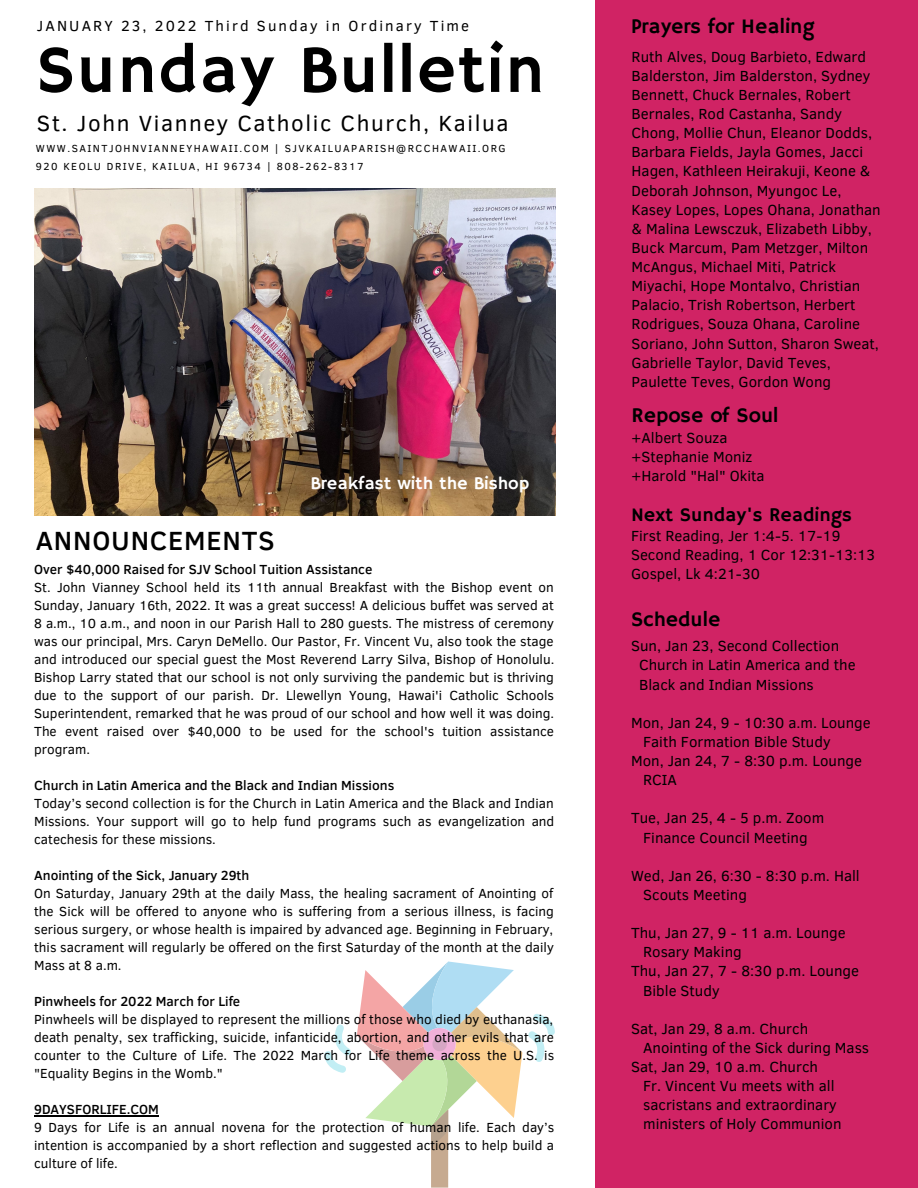
<style>
.page{position:relative;width:918px;height:1188px;background:#fff}
.page>*{position:absolute;margin:0;border:0;box-sizing:border-box;transform-origin:0 0}
.t1{font:67.5px "Hammersmith One";letter-spacing:.02em;color:#000}
.t2{font:500 27px "Clear Sans";letter-spacing:.03em;color:#000}
.t3{font:22.5px "Clear Sans";letter-spacing:.07em;color:#000}
.t4{font:21px "Hammersmith One";color:#000}
.t5{font:19.5px "Hammersmith One";color:#000}
.t6{font:18px "Hammersmith One";color:#fff}
.t7{font:15px/19.2px "Clear Sans";color:#000}
.t8{font:15px "Clear Sans";letter-spacing:.14em;color:#000}
.t9{font:13.5px/18px "Clear Sans";color:#000;text-align:justify}
.t10{font:500 13.5px "Clear Sans";color:#000}
.t11{font:10.5px "Clear Sans";letter-spacing:.14em;color:#000}
</style>
<div class="page">
<img style="left:34px;top:188px;width:521px;height:328px">
<div style="left:595px;top:0;width:323px;height:1188px;background:#d02364"></div>
<svg style="left:357px;top:962px;width:165px;height:226px"></svg>
<svg style="left:324px;top:1025px;width:27px;height:48px"></svg>
<svg style="left:528px;top:1014px;width:27px;height:48px"></svg>
<hr style="left:34px;top:1115px;width:125px;height:1px;background:#000">
<p class="t8" style="left:37px;top:15px;width:434px">JANUARY 23, 2022 Third Sunday in Ordinary Time</p>
<p class="t1" style="left:36px;top:31px;width:510px">Sunday Bulletin</p>
<p class="t3" style="left:37px;top:106px;width:473px">St. John Vianney Catholic Church, Kailua</p>
<p class="t11" style="left:36px;top:141px;width:471px">WWW.SAINTJOHNVIANNEYHAWAII.COM | SJVKAILUAPARISH@RCCHAWAII.ORG</p>
<p class="t11" style="left:36px;top:158px;width:329px">920 KEOLU DRIVE, KAILUA, HI 96734 | 808-262-8317</p>
<p class="t2" style="left:36px;top:521px;width:240px">ANNOUNCEMENTS</p>
<p class="t6" style="left:310px;top:473px;width:220px">Breakfast with the Bishop</p>
<p class="t10" style="left:34px;top:559px;width:340px">Over $40,000 Raised for SJV School Tuition Assistance</p>
<p class="t9" style="left:34px;top:577px;width:522px">St. John Vianney School held its 11th annual Breakfast with the Bishop event on Sunday, January 16th, 2022. It was a great success! A delicious buffet was served at 8 a.m., 10 a.m., and noon in our Parish Hall to 280 guests. The mistress of ceremony was our principal, Mrs. Caryn DeMello. Our Pastor, Fr. Vincent Vu, also took the stage and introduced our special guest the Most Reverend Larry Silva, Bishop of Honolulu.<br>Bishop Larry stated that our school is not only surviving the pandemic but is thriving due to the support of our parish. Dr. Llewellyn Young, Hawai'i Catholic Schools Superintendent, remarked that he was proud of our school and how well it was doing.<br>The event raised over $40,000 to be used for the school's tuition assistance program.</p>
<p class="t10" style="left:34px;top:775px;width:362px">Church in Latin America and the Black and Indian Missions</p>
<p class="t9" style="left:34px;top:793px;width:522px">Today’s second collection is for the Church in Latin America and the Black and Indian Missions. Your support will go to help fund programs such as evangelization and catechesis for these missions.</p>
<p class="t10" style="left:34px;top:865px;width:217px">Anointing of the Sick, January 29th</p>
<p class="t9" style="left:34px;top:883px;width:521px">On Saturday, January 29th at the daily Mass, the healing sacrament of Anointing of the Sick will be offered to anyone who is suffering from a serious illness, is facing serious surgery, or whose health is impaired by advanced age. Beginning in February, this sacrament will regularly be offered on the first Saturday of the month at the daily Mass at 8 a.m.</p>
<p class="t10" style="left:34px;top:991px;width:208px">Pinwheels for 2022 March for Life</p>
<p class="t9" style="left:34px;top:1009px;width:522px">Pinwheels will be displayed to represent the millions of those who died by euthanasia, death penalty, sex trafficking, suicide, infanticide, abortion, and other evils that are counter to the Culture of Life. The 2022 March for Life theme across the U.S. is "Equality Begins in the Womb."</p>
<p class="t10" style="left:34px;top:1099px;width:126px">9DAYSFORLIFE.COM</p>
<p class="t9" style="left:34px;top:1117px;width:522px">9 Days for Life is an annual novena for the protection of human life. Each day’s intention is accompanied by a short reflection and suggested actions to help build a culture of life.</p>
<p class="t4" style="left:631px;top:15px;width:185px">Prayers for Healing</p>
<p class="t7" style="left:632px;top:46px;width:251px">Ruth Alves, Doug Barbieto, Edward Balderston, Jim Balderston, Sydney Bennett, Chuck Bernales, Robert Bernales, Rod Castanha, Sandy Chong, Mollie Chun, Eleanor Dodds, Barbara Fields, Jayla Gomes, Jacci Hagen, Kathleen Heirakuji, Keone &amp; Deborah Johnson, Myungoc Le, Kasey Lopes, Lopes Ohana, Jonathan &amp; Malina Lewsczuk, Elizabeth Libby, Buck Marcum, Pam Metzger, Milton McAngus, Michael Miti, Patrick Miyachi, Hope Montalvo, Christian Palacio, Trish Robertson, Herbert Rodrigues, Souza Ohana, Caroline Soriano, John Sutton, Sharon Sweat, Gabrielle Taylor, David Teves, Paulette Teves, Gordon Wong</p>
<p class="t4" style="left:632px;top:403px;width:148px">Repose of Soul</p>
<p class="t7" style="left:631px;top:427px;width:98px">+Albert Souza</p>
<p class="t7" style="left:631px;top:446px;width:123px">+Stephanie Moniz</p>
<p class="t7" style="left:631px;top:466px;width:135px">+Harold "Hal" Okita</p>
<p class="t5" style="left:631px;top:504px;width:222px">Next Sunday's Readings</p>
<p class="t7" style="left:631px;top:525px;width:211px">First Reading, Jer 1:4-5. 17-19</p>
<p class="t7" style="left:631px;top:545px;width:246px">Second Reading, 1 Cor 12:31-13:13</p>
<p class="t7" style="left:631px;top:564px;width:130px">Gospel, Lk 4:21-30</p>
<p class="t4" style="left:631px;top:607px;width:91px">Schedule</p>
<p class="t7" style="left:631px;top:636px;width:210px">Sun, Jan 23, Second Collection</p>
<p class="t7" style="left:639px;top:655px;width:218px">Church in Latin America and the</p>
<p class="t7" style="left:639px;top:674px;width:176px">Black and Indian Missions</p>
<p class="t7" style="left:631px;top:712px;width:241px">Mon, Jan 24, 9 - 10:30 a.m. Lounge</p>
<p class="t7" style="left:643px;top:731px;width:189px">Faith Formation Bible Study</p>
<p class="t7" style="left:631px;top:750px;width:232px">Mon, Jan 24, 7 - 8:30 p.m. Lounge</p>
<p class="t7" style="left:643px;top:770px;width:35px">RCIA</p>
<p class="t7" style="left:631px;top:808px;width:195px">Tue, Jan 25, 4 - 5 p.m. Zoom</p>
<p class="t7" style="left:643px;top:827px;width:166px">Finance Council Meeting</p>
<p class="t7" style="left:631px;top:865px;width:230px">Wed, Jan 26, 6:30 - 8:30 p.m. Hall</p>
<p class="t7" style="left:643px;top:884px;width:105px">Scouts Meeting</p>
<p class="t7" style="left:631px;top:923px;width:216px">Thu, Jan 27, 9 - 11 a.m. Lounge</p>
<p class="t7" style="left:643px;top:942px;width:100px">Rosary Making</p>
<p class="t7" style="left:631px;top:961px;width:230px">Thu, Jan 27, 7 - 8:30 p.m. Lounge</p>
<p class="t7" style="left:643px;top:980px;width:78px">Bible Study</p>
<p class="t7" style="left:631px;top:1018px;width:179px">Sat, Jan 29, 8 a.m. Church</p>
<p class="t7" style="left:643px;top:1037px;width:228px">Anointing of the Sick during Mass</p>
<p class="t7" style="left:631px;top:1056px;width:189px">Sat, Jan 29, 10 a.m. Church</p>
<p class="t7" style="left:643px;top:1076px;width:193px">Fr. Vincent Vu meets with all</p>
<p class="t7" style="left:643px;top:1095px;width:195px">sacristans and extraordinary</p>
<p class="t7" style="left:643px;top:1114px;width:200px">ministers of Holy Communion</p>
</div>
